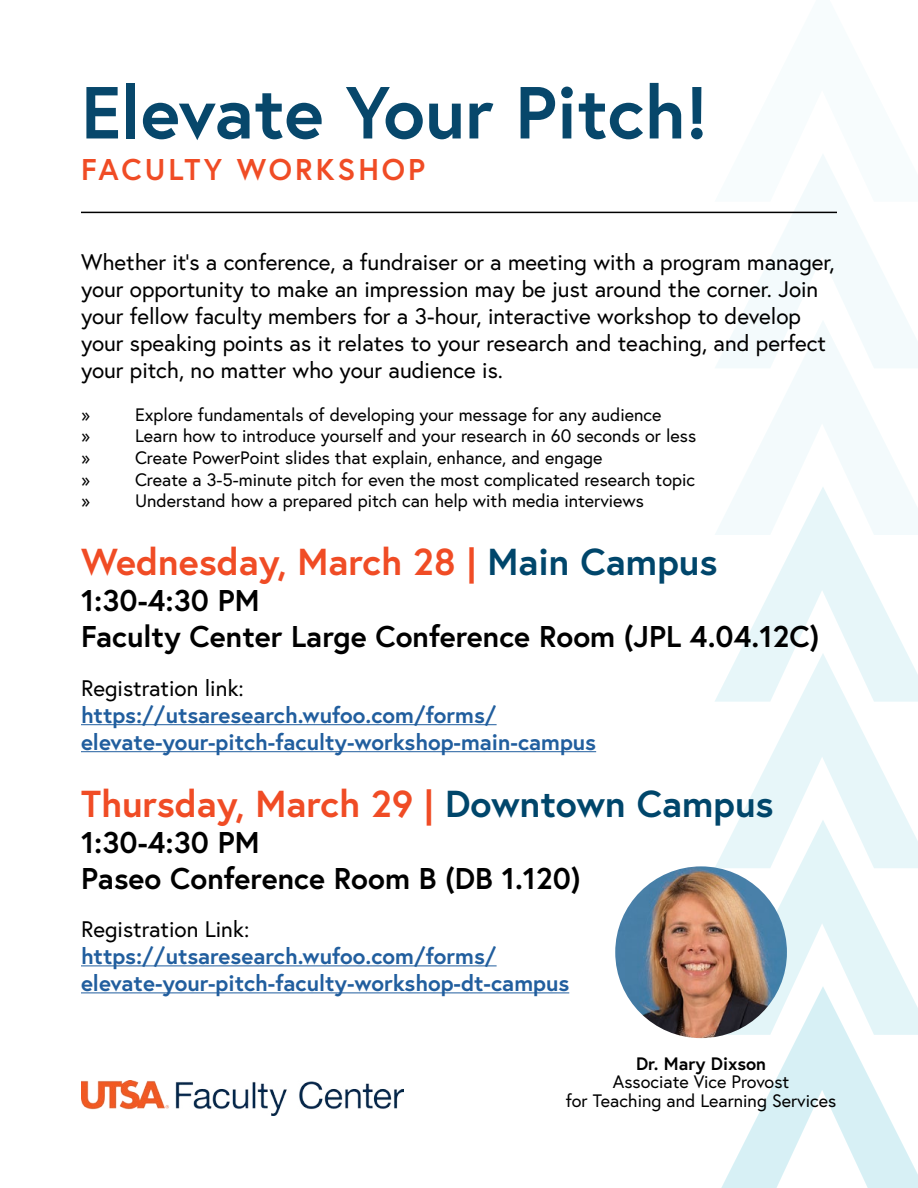
<style>
.page{position:relative;width:918px;height:1188px;background:#fff}
.page>*{position:absolute;margin:0;border:0;box-sizing:border-box;transform-origin:0 0}
.t1{font:700 73.5px "Europa";color:#07476b}
.t2{font:700 37.5px "Europa";color:#f04c25}
.t3{font:700 30px/36px "Europa";color:#000}
.t4{font:700 30px "Europa";letter-spacing:.1em;color:#f04c25}
.t5{font:22.5px/27px "Europa";color:#000}
.t6{font:700 22.5px/27px "Europa";color:#215e9e}
.t7{font:18px/18.6px "Europa";color:#000;text-align:center}
.t8{font:700 18px "Europa";color:#000}
.s1{color:#00466b}
</style>
<div class="page">
<svg style="left:731px;top:868px;width:176px;height:118px;fill:#e3f5f8"></svg>
<svg style="left:715px;top:702px;width:203px;height:166px;fill:#e7f6f9"></svg>
<svg style="left:715px;top:535px;width:203px;height:167px;fill:#e7f6f9"></svg>
<svg style="left:715px;top:368px;width:203px;height:167px;fill:#f3fafc"></svg>
<svg style="left:714px;top:202px;width:204px;height:166px;fill:#f3fafc"></svg>
<svg style="left:799px;top:155px;width:48px;height:47px"></svg>
<svg style="left:714px;top:986px;width:204px;height:202px"></svg>
<hr style="left:81px;top:724px;width:416px;height:1px;background:#215e9e">
<hr style="left:81px;top:751px;width:515px;height:1px;background:#215e9e">
<hr style="left:81px;top:965px;width:416px;height:1px;background:#215e9e">
<hr style="left:81px;top:992px;width:488px;height:1px;background:#215e9e">
<img style="left:81px;top:1080px;width:322px;height:36px">
<hr style="left:81px;top:212px;width:756px;height:1px;background:#000">
<img style="left:615px;top:866px;width:172px;height:172px;border-radius:86px">
<h1 class="t1" style="left:81px;top:63px;width:629px">Elevate Your Pitch!</h1>
<h3 class="t4" style="left:81px;top:149px;width:346px">FACULTY WORKSHOP</h3>
<p class="t5" style="left:81px;top:248px;width:755px">Whether it’s a conference, a fundraiser or a meeting with a program manager, your opportunity to make an impression may be just around the corner. Join your fellow faculty members for a 3-hour, interactive workshop to develop your speaking points as it relates to your research and teaching, and perfect your pitch, no matter who your audience is.</p>
<p class="t7" style="left:81px;top:405px;width:10px">»</p>
<p class="t7" style="left:135px;top:405px;width:528px">Explore fundamentals of developing your message for any audience</p>
<p class="t7" style="left:81px;top:426px;width:10px">»</p>
<p class="t7" style="left:135px;top:426px;width:563px">Learn how to introduce yourself and your research in 60 seconds or less</p>
<p class="t7" style="left:81px;top:448px;width:10px">»</p>
<p class="t7" style="left:135px;top:448px;width:469px">Create PowerPoint slides that explain, enhance, and engage</p>
<p class="t7" style="left:81px;top:470px;width:10px">»</p>
<p class="t7" style="left:135px;top:470px;width:562px">Create a 3-5-minute pitch for even the most complicated research topic</p>
<p class="t7" style="left:81px;top:491px;width:10px">»</p>
<p class="t7" style="left:135px;top:491px;width:511px">Understand how a prepared pitch can help with media interviews</p>
<h2 class="t2" style="left:81px;top:537px;width:638px">Wednesday, March 28 | <span class="s1">Main Campus</span></h2>
<h3 class="t3" style="left:81px;top:582px;width:740px">1:30-4:30 PM<br>Faculty Center Large Conference Room (JPL 4.04.12C)</h3>
<p class="t5" style="left:81px;top:674px;width:164px">Registration link:</p>
<p class="t6" style="left:81px;top:701px;width:517px">https://utsaresearch.wufoo.com/forms/ elevate-your-pitch-faculty-workshop-main-campus</p>
<h2 class="t2" style="left:81px;top:778px;width:694px">Thursday, March 29 | <span class="s1">Downtown Campus</span></h2>
<h3 class="t3" style="left:81px;top:823px;width:501px">1:30-4:30 PM<br>Paseo Conference Room B (DB 1.120)</h3>
<p class="t5" style="left:81px;top:915px;width:170px">Registration Link:</p>
<p class="t6" style="left:81px;top:942px;width:490px">https://utsaresearch.wufoo.com/forms/ elevate-your-pitch-faculty-workshop-dt-campus</p>
<p class="t8" style="left:636px;top:1051px;width:132px">Dr. Mary Dixson</p>
<p class="t7" style="left:566px;top:1072px;width:272px">Associate Vice Provost<br>for Teaching and Learning Services</p>
</div>
